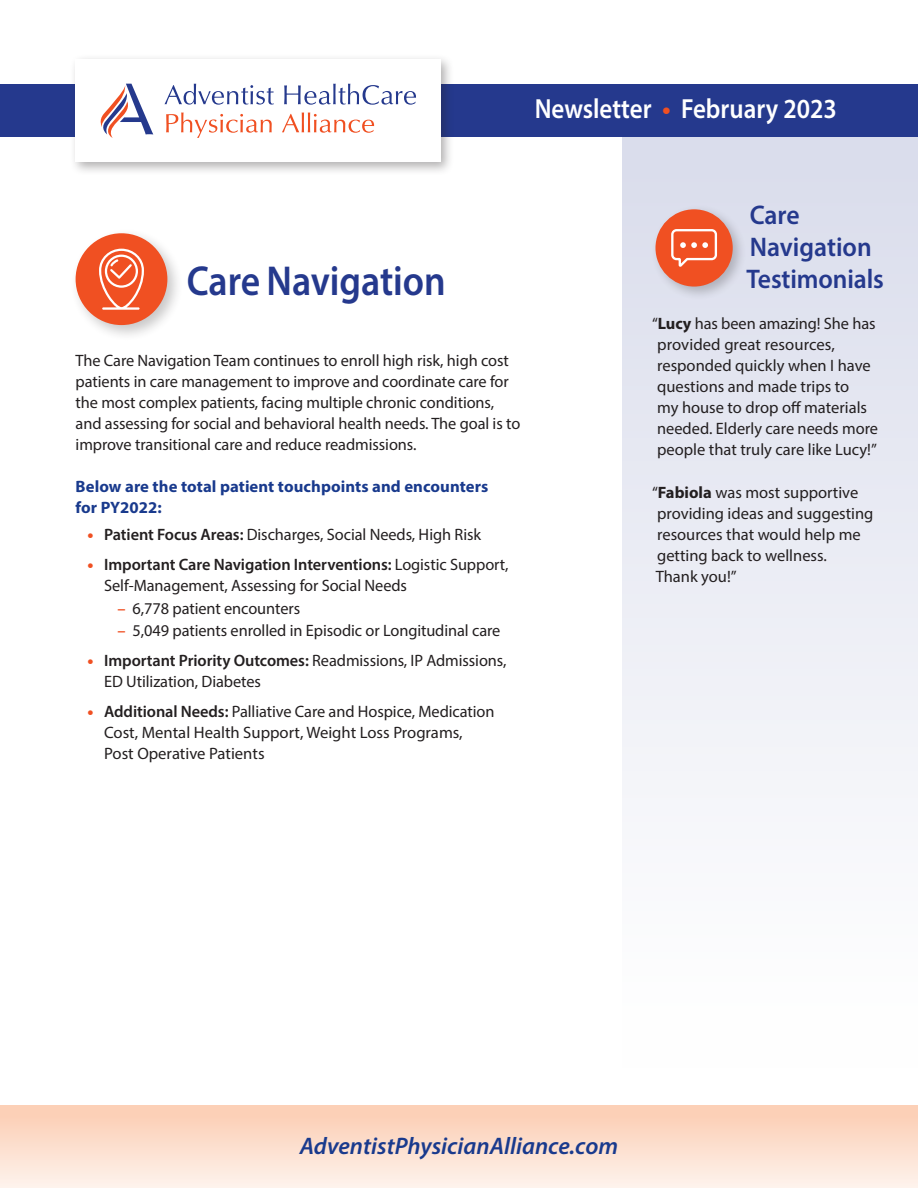
<style>
.page{position:relative;width:918px;height:1188px;background:#fff}
.page>*{position:absolute;margin:0;border:0;box-sizing:border-box;transform-origin:0 0}
.t1{font:600 42px "Myriad Pro";color:#25398d;scale:.9 1}
.t2{font:600 27.75px "Myriad Pro";color:#fff;scale:.9 1}
.t3{font:600 27px/32.4px "Myriad Pro";letter-spacing:-.005em;color:#25398d;scale:.95 1}
.t4{font:italic 600 24px "Myriad Pro";color:#193a8d}
.t5{font:16.5px/21px "Myriad Pro";letter-spacing:-.005em;color:#231f20}
.t6{font:700 16.5px/21px "Myriad Pro";letter-spacing:.005em;color:#193a8d}
.s1{color:#f05022}
.s2{font-weight:900;color:#f05022}
.s3{font-weight:600}
.s4{font-weight:600;color:#f05022}
.s5{font-weight:700}
</style>
<div class="page">
<div style="left:0;top:85px;width:918px;height:52px;background:#25398d"></div>
<div style="left:70px;top:227px;width:114px;height:114px;background:#231f20;opacity:.25"></div>
<div style="left:76px;top:233px;width:91px;height:92px;background:#f05022;border-radius:50%"></div>
<svg style="left:99px;top:249px;width:45px;height:61px"></svg>
<div style="left:622px;top:137px;width:296px;height:931px;background:linear-gradient(to bottom,#d9dceb,#fff)"></div>
<div style="left:650px;top:204px;width:96px;height:96px;background:#231f20;opacity:.25"></div>
<div style="left:655px;top:209px;width:78px;height:78px;background:#f05022;border-radius:50%"></div>
<svg style="left:671px;top:229px;width:46px;height:38px"></svg>
<div style="left:0;top:1106px;width:918px;height:82px;background:linear-gradient(to bottom,#fcccb1,#fef2ec)"></div>
<div style="left:70px;top:54px;width:385px;height:121px;background:#231f20;opacity:.35"></div>
<div style="left:76px;top:60px;width:365px;height:102px;background:#fff"></div>
<svg style="left:165px;top:84px;width:109px;height:21px"></svg>
<svg style="left:284px;top:84px;width:132px;height:21px"></svg>
<svg style="left:101px;top:84px;width:52px;height:54px"></svg>
<svg style="left:166px;top:112px;width:106px;height:26px"></svg>
<svg style="left:282px;top:112px;width:92px;height:21px"></svg>
<h2 class="t2" style="left:535px;top:91px;width:337px">Newsletter <span class="s1">•</span> February 2023</h2>
<h1 class="t1" style="left:187px;top:254px;width:289px">Care Navigation</h1>
<p class="t5" style="left:76px;top:350px;width:446px">The Care Navigation Team continues to enroll high risk, high cost patients in care management to improve and coordinate care for the most complex patients, facing multiple chronic conditions, and assessing for social and behavioral health needs. The goal is to improve transitional care and reduce readmissions.</p>
<p class="t6" style="left:76px;top:475px;width:414px">Below are the total patient touchpoints and encounters for PY2022:</p>
<p class="t5" style="left:88px;top:524px;width:395px"><span class="s2">•</span> <span class="s3">Patient Focus Areas:</span> Discharges, Social Needs, High Risk</p>
<p class="t5" style="left:104px;top:554px;width:406px;text-indent:-17px"><span class="s2">•</span> <span class="s3">Important Care Navigation Interventions:</span> Logistic Support,<br>Self-Management, Assessing for Social Needs</p>
<p class="t5" style="left:118px;top:597px;width:184px"><span class="s4">–</span> 6,778 patient encounters</p>
<p class="t5" style="left:118px;top:620px;width:384px"><span class="s4">–</span> 5,049 patients enrolled in Episodic or Longitudinal care</p>
<p class="t5" style="left:104px;top:650px;width:404px;text-indent:-16px"><span class="s2">•</span> <span class="s3">Important Priority Outcomes:</span> Readmissions, IP Admissions,<br>ED Utilization, Diabetes</p>
<p class="t5" style="left:104px;top:701px;width:392px;text-indent:-16px"><span class="s2">•</span> <span class="s3">Additional Needs:</span> Palliative Care and Hospice, Medication<br>Cost, Mental Health Support, Weight Loss Programs,<br>Post Operative Patients</p>
<h3 class="t3" style="left:747px;top:198px;width:146px">Care<br>Navigation<br>Testimonials</h3>
<p class="t5" style="left:657px;top:313px;width:223px;text-indent:-5px">“<span class="s5">Lucy</span> has been amazing! She has provided great resources, responded quickly when I have questions and made trips to<br>my house to drop off materials needed. Elderly care needs more people that truly care like Lucy!”</p>
<p class="t5" style="left:652px;top:482px;width:223px">“<span class="s5">Fabiola</span> was most supportive providing ideas and suggesting resources that would help me getting back to wellness.<br>Thank you!”</p>
<h3 class="t4" style="left:300px;top:1131px;width:320px">AdventistPhysicianAlliance.com</h3>
</div>
